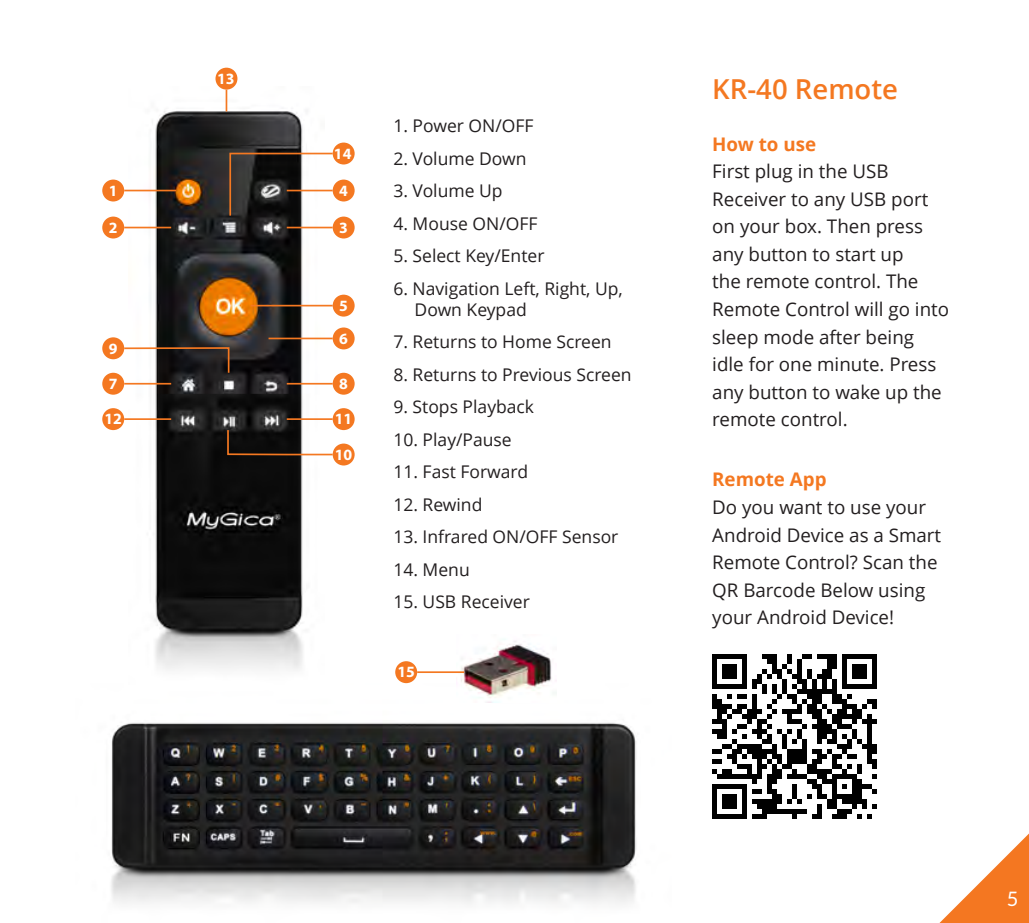
<style>
.page{position:relative;width:1029px;height:923px;background:#fff}
.page>*{position:absolute;margin:0;border:0;box-sizing:border-box;transform-origin:0 0}
.t1{font:600 27.5px "Open Sans";color:#f47821}
.t2{font:20px "Lato";color:#fff}
.t3{font:18.75px/27.5px "Open Sans";color:#231f20}
.t4{font:17.5px/21.2px "Open Sans";color:#231f20}
.t5{font:700 15.75px "Myriad Pro";color:#fff}
.s1{font-weight:700;color:#f47821}
</style>
<div class="page">
<img style="left:111px;top:683px;width:526px;height:221px">
<img style="left:456px;top:639px;width:100px;height:63px">
<img style="left:128px;top:86px;width:196px;height:598px">
<div style="left:215px;top:68px;width:22px;height:22px;background:#f47821;border-radius:50%"></div>
<div style="left:102px;top:180px;width:22px;height:21px;background:#f47821;border-radius:50%"></div>
<div style="left:102px;top:373px;width:22px;height:22px;background:#f47821;border-radius:50%"></div>
<div style="left:102px;top:337px;width:22px;height:22px;background:#f47821;border-radius:50%"></div>
<div style="left:332px;top:180px;width:22px;height:21px;background:#f47821;border-radius:50%"></div>
<div style="left:332px;top:373px;width:22px;height:22px;background:#f47821;border-radius:50%"></div>
<div style="left:332px;top:295px;width:22px;height:22px;background:#f47821;border-radius:50%"></div>
<div style="left:332px;top:143px;width:22px;height:21px;background:#f47821;border-radius:50%"></div>
<div style="left:332px;top:327px;width:22px;height:22px;background:#f47821;border-radius:50%"></div>
<div style="left:102px;top:217px;width:22px;height:21px;background:#f47821;border-radius:50%"></div>
<div style="left:102px;top:408px;width:22px;height:22px;background:#f47821;border-radius:50%"></div>
<div style="left:395px;top:661px;width:22px;height:22px;background:#f47821;border-radius:50%"></div>
<div style="left:332px;top:217px;width:22px;height:21px;background:#f47821;border-radius:50%"></div>
<div style="left:332px;top:408px;width:22px;height:22px;background:#f47821;border-radius:50%"></div>
<div style="left:332px;top:443px;width:22px;height:22px;background:#f47821;border-radius:50%"></div>
<hr style="left:225px;top:90px;width:2px;height:22px;background:#f47821">
<hr style="left:124px;top:190px;width:52px;height:1px;background:#f47821">
<hr style="left:124px;top:227px;width:47px;height:1px;background:#f47821">
<hr style="left:124px;top:383px;width:47px;height:1px;background:#f47821">
<svg style="left:122px;top:346px;width:108px;height:28px"></svg>
<hr style="left:124px;top:418px;width:47px;height:2px;background:#f47821">
<hr style="left:417px;top:671px;width:47px;height:2px;background:#f47821">
<hr style="left:287px;top:227px;width:45px;height:1px;background:#f47821">
<hr style="left:287px;top:383px;width:45px;height:1px;background:#f47821">
<hr style="left:250px;top:305px;width:82px;height:1px;background:#f47821">
<svg style="left:228px;top:152px;width:106px;height:65px"></svg>
<hr style="left:268px;top:338px;width:64px;height:1px;background:#f47821">
<hr style="left:287px;top:418px;width:45px;height:2px;background:#f47821">
<svg style="left:226px;top:428px;width:108px;height:28px"></svg>
<svg style="left:712px;top:654px;width:164px;height:165px"></svg>
<svg style="left:939px;top:833px;width:90px;height:90px"></svg>
<p class="t5" style="left:217px;top:68px;width:19px">13</p>
<p class="t1" style="left:712px;top:70px;width:187px">KR-40 Remote</p>
<p class="t5" style="left:109px;top:180px;width:10px">1</p>
<p class="t5" style="left:109px;top:217px;width:10px">2</p>
<p class="t5" style="left:109px;top:338px;width:10px">9</p>
<p class="t5" style="left:109px;top:373px;width:10px">7</p>
<p class="t5" style="left:104px;top:409px;width:19px">12</p>
<p class="t5" style="left:334px;top:143px;width:19px">14</p>
<p class="t5" style="left:339px;top:180px;width:10px">4</p>
<p class="t5" style="left:339px;top:217px;width:10px">3</p>
<p class="t5" style="left:339px;top:295px;width:10px">5</p>
<p class="t5" style="left:339px;top:328px;width:10px">6</p>
<p class="t5" style="left:339px;top:373px;width:10px">8</p>
<p class="t5" style="left:335px;top:409px;width:19px">11</p>
<p class="t5" style="left:335px;top:444px;width:19px">10</p>
<p class="t4" style="left:393px;top:115px;width:142px">1. Power ON/OFF</p>
<p class="t4" style="left:393px;top:147px;width:134px">2. Volume Down</p>
<p class="t4" style="left:393px;top:180px;width:111px">3. Volume Up</p>
<p class="t4" style="left:393px;top:212px;width:145px">4. Mouse ON/OFF</p>
<p class="t4" style="left:393px;top:245px;width:152px">5. Select Key/Enter</p>
<p class="t4" style="left:414px;top:277px;width:210px;text-indent:-21px">6. Navigation Left, Right, Up,<br>Down Keypad</p>
<p class="t4" style="left:393px;top:331px;width:220px">7. Returns to Home Screen</p>
<p class="t4" style="left:393px;top:363px;width:240px">8. Returns to Previous Screen</p>
<p class="t4" style="left:393px;top:396px;width:142px">9. Stops Playback</p>
<p class="t4" style="left:393px;top:428px;width:120px">10. Play/Pause</p>
<p class="t4" style="left:393px;top:461px;width:136px">11. Fast Forward</p>
<p class="t4" style="left:393px;top:493px;width:91px">12. Rewind</p>
<p class="t4" style="left:393px;top:526px;width:226px">13. Infrared ON/OFF Sensor</p>
<p class="t4" style="left:393px;top:558px;width:78px">14. Menu</p>
<p class="t4" style="left:393px;top:591px;width:138px">15. USB Receiver</p>
<p class="t3" style="left:712px;top:130px;width:238px"><span class="s1">How to use<br></span>First plug in the USB<br>Receiver to any USB port on your box. Then press any button to start up<br>the remote control. The<br>Remote Control will go into sleep mode after being idle for one minute. Press any button to wake up the remote control.</p>
<p class="t3" style="left:712px;top:465px;width:230px"><span class="s1">Remote App<br></span>Do you want to use your<br>Android Device as a Smart<br>Remote Control? Scan the<br>QR Barcode Below using your Android Device!</p>
<p class="t5" style="left:397px;top:662px;width:19px">15</p>
<p class="t2" style="left:1006px;top:884px;width:13px">5</p>
</div>
